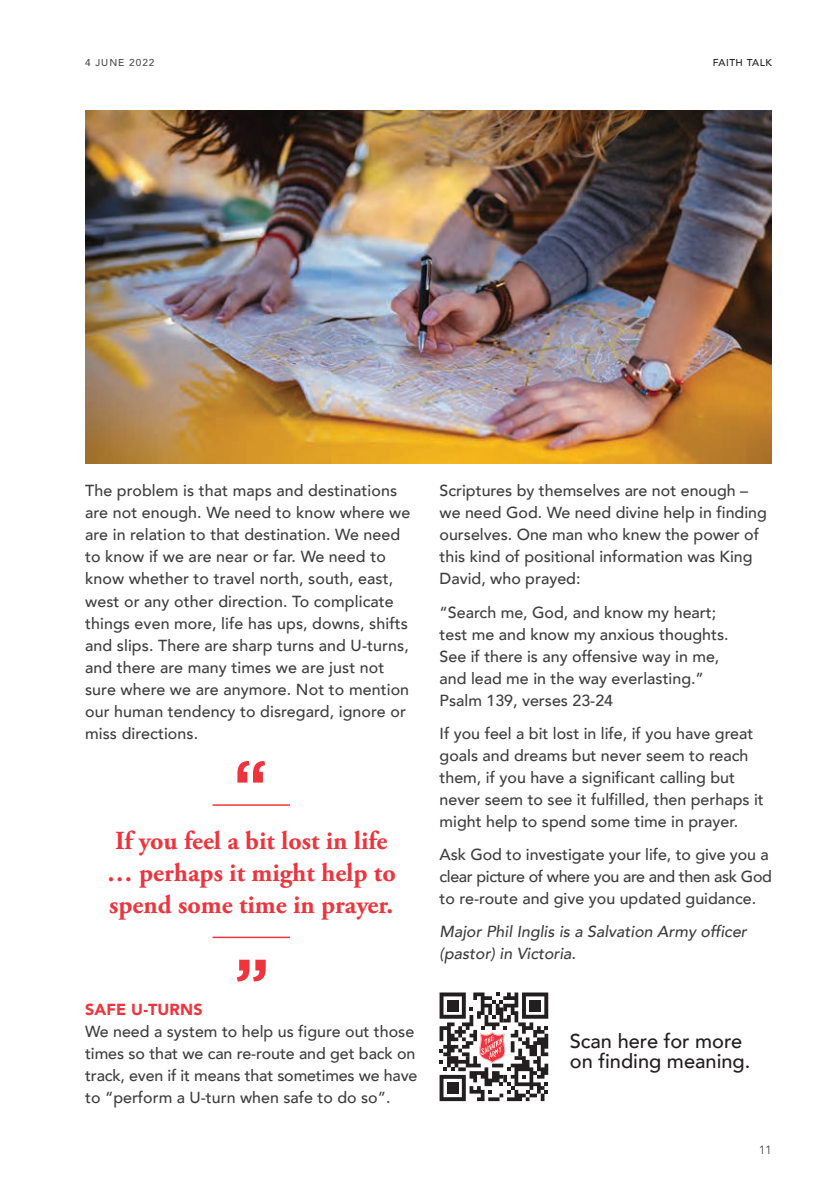
<style>
.page{position:relative;width:840px;height:1191px;background:#fff}
.page>*{position:absolute;margin:0;border:0;box-sizing:border-box;transform-origin:0 0}
.Pull_Quote_-_Grey{font:700 26px/32px "Adobe Garamond Pro";color:#ee343d;text-align:center}
.Salvos_Subhead_no_ba{font:500 20px/20px "Avenir";color:#231f20}
.Salvos_Body{font:500 16px/22px "Avenir";color:#3e3e3f}
.Writer_Info_at_the{font:italic 500 16px/22px "Avenir";color:#3e3e3f}
.t1{font:900 16px "Avenir";letter-spacing:.01em;color:#ee343d}
.t2{font:12px "Avenir";color:#4b4c4d}
.Page_name_-_Right{font:500 10px "Avenir";letter-spacing:.05em;color:#231f20}
.t3{font:500 10px "Avenir";letter-spacing:.1em;color:#4b4c4d}
</style>
<div class="page">
<svg style="left:237px;top:959px;width:28px;height:22px"></svg>
<hr style="left:212px;top:936px;width:78px;height:2px;background:#ee343d">
<hr style="left:212px;top:804px;width:78px;height:2px;background:#ee343d">
<svg style="left:237px;top:761px;width:28px;height:21px"></svg>
<svg style="left:439px;top:992px;width:109px;height:109px"></svg>
<div style="left:447px;top:1000px;width:11px;height:11px;background:#231f20"></div>
<div style="left:529px;top:1000px;width:11px;height:11px;background:#231f20"></div>
<div style="left:447px;top:1082px;width:11px;height:11px;background:#231f20"></div>
<img style="left:85px;top:110px;width:686px;height:353px">
<p class="t3" style="left:85px;top:54px;width:33px">4 June</p>
<p class="t3" style="left:129px;top:54px;width:27px">2022</p>
<p class="Page_name_-_Right" style="left:712px;top:54px;width:60px">FAITH TALK</p>
<p class="Salvos_Body" style="left:85px;top:479px;width:326px">The problem is that maps and destinations are not enough. We need to know where we are in relation to that destination. We need to know if we are near or far. We need to know whether to travel north, south, east, west or any other direction. To complicate things even more, life has ups, downs, shifts and slips. There are sharp turns and U-turns, and there are many times we are just not sure where we are anymore. Not to mention our human tendency to disregard, ignore or miss directions.</p>
<p class="Pull_Quote_-_Grey" style="left:107px;top:825px;width:290px">If you feel a bit lost in life … perhaps it might help to spend some time in prayer.</p>
<p class="t1" style="left:85px;top:995px;width:119px">SAFE U-TURNS</p>
<p class="Salvos_Body" style="left:85px;top:1019px;width:333px">We need a system to help us figure out those times so that we can re-route and get back on track, even if it means that sometimes we have to “perform a U-turn when safe to do so”.</p>
<p class="Salvos_Body" style="left:439px;top:479px;width:329px">Scriptures by themselves are not enough – we need God. We need divine help in finding ourselves. One man who knew the power of this kind of positional information was King David, who prayed:</p>
<p class="Salvos_Body" style="left:439px;top:600px;width:290px">“Search me, God, and know my heart; test me and know my anxious thoughts.<br>See if there is any offensive way in me, and lead me in the way everlasting.” Psalm 139, verses 23-24</p>
<p class="Salvos_Body" style="left:439px;top:721px;width:325px">If you feel a bit lost in life, if you have great goals and dreams but never seem to reach them, if you have a significant calling but never seem to see it fulfilled, then perhaps it might help to spend some time in prayer.</p>
<p class="Salvos_Body" style="left:439px;top:842px;width:333px">Ask God to investigate your life, to give you a clear picture of where you are and then ask God to re-route and give you updated guidance.</p>
<p class="Writer_Info_at_the" style="left:439px;top:921px;width:308px">Major Phil Inglis is a Salvation Army officer (pastor) in Victoria.</p>
<p class="Salvos_Subhead_no_ba" style="left:569px;top:1029px;width:182px">Scan here for more on finding meaning.</p>
<p class="t2" style="left:758px;top:1142px;width:15px">11</p>
</div>
